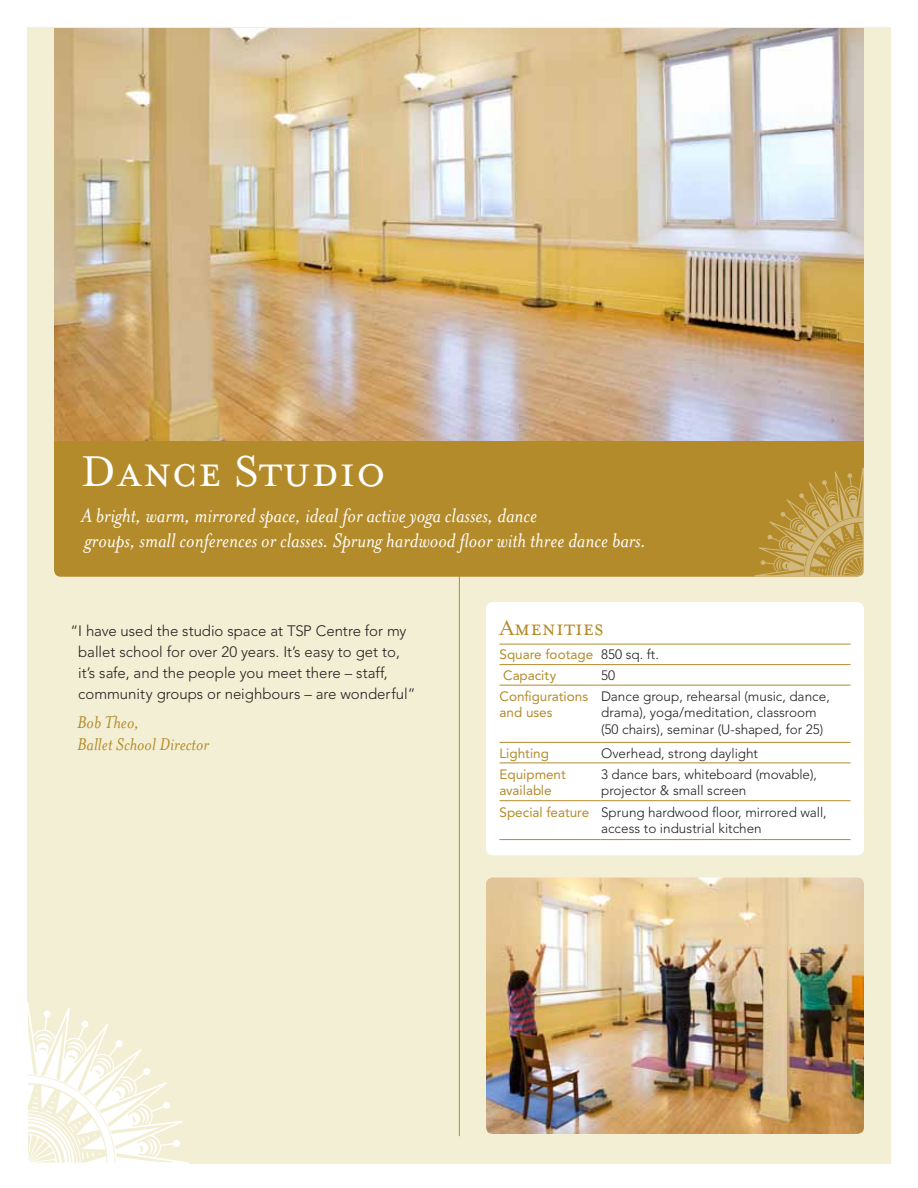
<style>
.page{position:relative;width:918px;height:1188px;background:#fff}
.page>*{position:absolute;margin:0;border:0;box-sizing:border-box;transform-origin:0 0}
.t1{font:49.5px "Mrs Eaves Small Caps";letter-spacing:.01em;color:#fff}
.t2{font:24px "Mrs Eaves Small Caps";color:#b48b2a}
.t3{font:italic 22.5px/25.5px "Mrs Eaves";color:#fff}
.t4{font:italic 19.5px/22.5px "Mrs Eaves";color:#b48b2a}
.t5{font:300 15px/21px "Avenir";color:#231f20}
.t6{font:300 13.5px/16.5px "Avenir";color:#231f20}
.t7{font:13.5px/16.5px "Avenir";color:#b48b2a}
.s1{font-weight:300;color:#231f20}
.s2{font-weight:400;color:#b48b2a}
</style>
<div class="page">
<div style="left:27px;top:27px;width:864px;height:1136px;background:#f3efd4"></div>
<svg style="left:27px;top:1002px;width:162px;height:161px"></svg>
<hr style="left:459px;top:514px;width:1px;height:622px;background:#b48b2a">
<div style="left:54px;top:387px;width:810px;height:190px;background:#b48b2a;border-radius:7px"></div>
<svg style="left:755px;top:468px;width:109px;height:109px"></svg>
<img style="left:486px;top:878px;width:378px;height:256px">
<img style="left:54px;top:28px;width:810px;height:413px">
<div style="left:486px;top:602px;width:378px;height:253px;background:#fff;border-radius:7px"></div>
<svg style="left:500px;top:665px;width:350px;height:137px"></svg>
<svg style="left:600px;top:665px;width:1px;height:20px"></svg>
<hr style="left:600px;top:686px;width:1px;height:56px;background:#fff">
<svg style="left:600px;top:743px;width:1px;height:20px"></svg>
<hr style="left:600px;top:763px;width:1px;height:37px;background:#fff">
<hr style="left:600px;top:801px;width:1px;height:38px;background:#fff">
<hr style="left:500px;top:644px;width:101px;height:1px;background:#b48b2a">
<hr style="left:601px;top:644px;width:249px;height:1px;background:#b48b2a">
<hr style="left:500px;top:664px;width:101px;height:1px;background:#b48b2a">
<hr style="left:601px;top:664px;width:249px;height:1px;background:#b48b2a">
<hr style="left:500px;top:685px;width:101px;height:1px;background:#b48b2a">
<hr style="left:601px;top:685px;width:249px;height:1px;background:#b48b2a">
<hr style="left:500px;top:742px;width:101px;height:1px;background:#b48b2a">
<hr style="left:601px;top:742px;width:249px;height:1px;background:#b48b2a">
<hr style="left:500px;top:763px;width:101px;height:1px;background:#b48b2a">
<hr style="left:601px;top:763px;width:249px;height:1px;background:#b48b2a">
<hr style="left:500px;top:800px;width:101px;height:1px;background:#b48b2a">
<hr style="left:601px;top:800px;width:249px;height:1px;background:#b48b2a">
<hr style="left:500px;top:839px;width:101px;height:1px;background:#b48b2a">
<hr style="left:601px;top:839px;width:249px;height:1px;background:#b48b2a">
<h1 class="t1" style="left:81px;top:446px;width:306px">Dance Studio</h1>
<h3 class="t3" style="left:81px;top:503px;width:567px">A bright, warm, mirrored space, ideal for active yoga classes, dance<br>groups, small conferences or classes. Sprung hardwood floor with three dance bars.</h3>
<p class="t5" style="left:78px;top:620px;width:339px;text-indent:-8px">“I have used the studio space at TSP Centre for my ballet school for over 20 years. It’s easy to get to, it’s safe, and the people you meet there – staff, community groups or neighbours – are wonderful”</p>
<h3 class="t4" style="left:77px;top:711px;width:133px">Bob Theo,<br>Ballet School Director</h3>
<h2 class="t2" style="left:500px;top:615px;width:106px">Amenities</h2>
<p class="t7" style="left:500px;top:644px;width:161px;line-height:20.5px">Square footage <span class="s1">850 sq. ft.<br></span>Capacity</p>
<p class="t6" style="left:601px;top:667px;width:16px">50</p>
<p class="t7" style="left:500px;top:688px;width:90px">Configurations and uses</p>
<p class="t6" style="left:601px;top:688px;width:230px">Dance group, rehearsal (music, dance, drama), yoga/meditation, classroom (50 chairs), seminar (U-shaped, for 25)</p>
<p class="t7" style="left:500px;top:745px;width:51px">Lighting</p>
<p class="t6" style="left:601px;top:745px;width:159px">Overhead, strong daylight</p>
<p class="t7" style="left:500px;top:766px;width:68px">Equipment available</p>
<p class="t6" style="left:601px;top:766px;width:217px">3 dance bars, whiteboard (movable), projector &amp; small screen</p>
<p class="t6" style="left:601px;top:804px;width:227px;text-indent:-102px"><span class="s2">Special feature</span> Sprung hardwood floor, mirrored wall, access to industrial kitchen</p>
</div>
